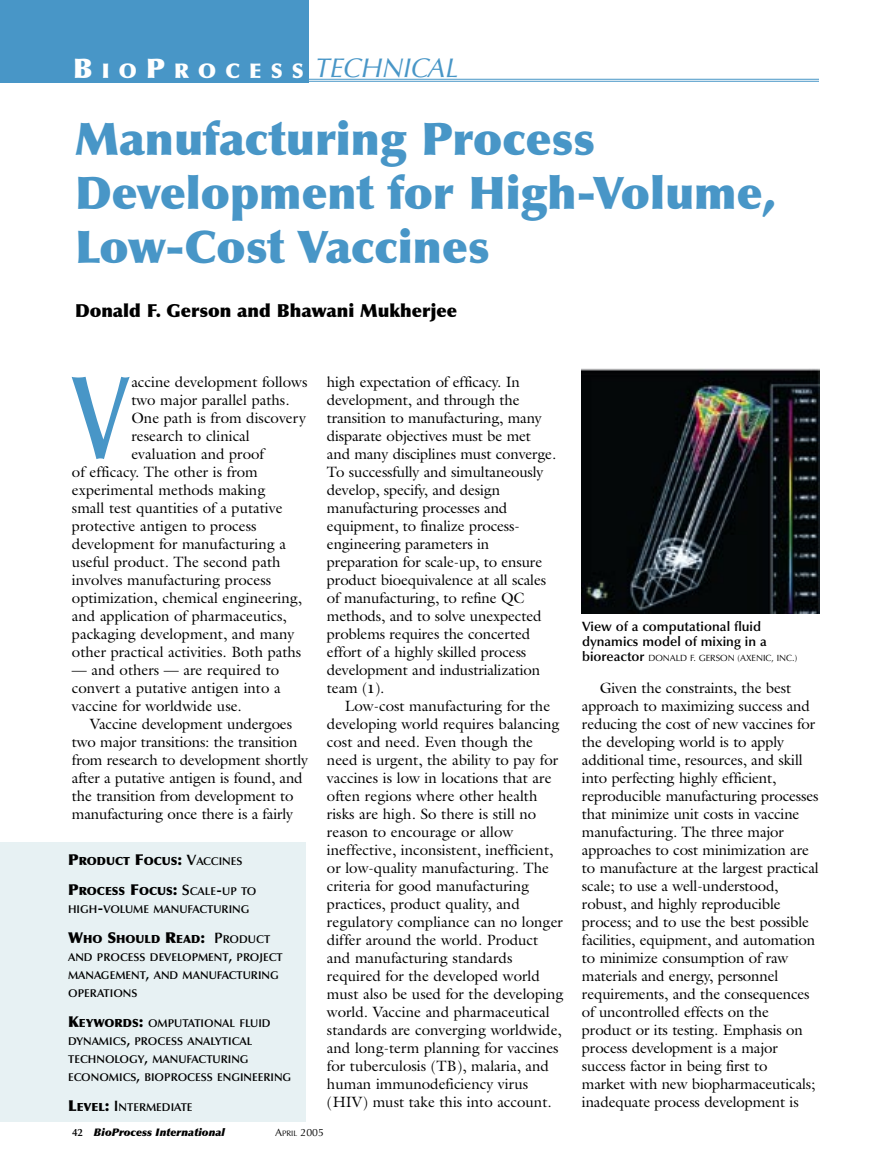
<style>
.page{position:relative;width:891px;height:1168px;background:#fff}
.page>*{position:absolute;margin:0;border:0;box-sizing:border-box;transform-origin:0 0}
.Body_1_w_dropcap{font:600 120px "Optima";color:#4896c7;scale:.75 1}
.t1{font:900 45px/54px "Optima";color:#4896c7}
.t2{font:italic 27px "Optima";color:#4896c7}
.t3{font:900 20.25px "Optima";letter-spacing:.455em;color:#fff}
.Byline{font:900 18px "Optima";color:#000}
.Body_w_indent{font:15px/18px "Galliard";letter-spacing:-.01em;color:#000}
.Body_1_w_dropcap-2{font:15px/18px "Galliard";color:#000;text-align:justify}
.Caption__Photo{font:600 13.5px/15px "Optima";color:#000}
.Focus{font:600 11.25px/18px "Optima";color:#000}
.Focus-2{font:900 11.25px "Optima";color:#000}
.t4{font:italic 900 10.5px "Optima";color:#000}
.t5{font:10.5px "Optima";color:#000}
.Caption__Photo-2{font:9px "Optima";color:#000}
.s1{font-size:27px}
.s2{font-size:15px}
.s3{font-weight:600;font-size:15px}
.s4{font-weight:600}
.s5{font-weight:900;font-size:15px}
.s6{font-weight:900}
.s7{font-weight:700;font-size:12px}
.s8{font-weight:600;font-style:normal}
.s9{font-size:7.8px}
.s10{font-weight:600;font-size:13.5px}
</style>
<div class="page">
<div style="left:0;top:0;width:308px;height:82px;background:#4896c7"></div>
<hr style="left:308px;top:79px;width:511px;height:1px;background:#4896c7">
<hr style="left:308px;top:81px;width:511px;height:1px;background:#4896c7">
<div style="left:0;top:842px;width:305px;height:279px;background:#e7f1f3"></div>
<img style="left:581px;top:368px;width:238px;height:246px">
<p class="t3" style="left:73px;top:59px;width:232px"><span class="s1">B</span>IO<span class="s1">P</span>ROCESS</p>
<p class="t2" style="left:314px;top:52px;width:146px">TECHNICAL</p>
<p class="t1" style="left:75px;top:112px;width:702px">Manufacturing Process<br>Development for High-Volume,<br>Low-Cost Vaccines</p>
<p class="Byline" style="left:75px;top:300px;width:384px">Donald F. Gerson and Bhawani Mukherjee</p>
<p class="Body_1_w_dropcap" style="left:72px;top:349px;width:77px">V</p>
<p class="Body_1_w_dropcap-2" style="left:131px;top:373px;width:178px">accine development follows</p>
<p class="Body_1_w_dropcap-2" style="left:131px;top:391px;width:160px">two major parallel paths.</p>
<p class="Body_1_w_dropcap-2" style="left:131px;top:409px;width:176px">One path is from discovery</p>
<p class="Body_1_w_dropcap-2" style="left:131px;top:427px;width:120px">research to clinical</p>
<p class="Body_1_w_dropcap-2" style="left:131px;top:445px;width:134px">evaluation and proof</p>
<p class="Body_1_w_dropcap-2" style="left:72px;top:463px;width:187px">of efficacy. The other is from</p>
<p class="Body_1_w_dropcap-2" style="left:72px;top:481px;width:195px">experimental methods making</p>
<p class="Body_1_w_dropcap-2" style="left:72px;top:499px;width:212px">small test quantities of a putative</p>
<p class="Body_1_w_dropcap-2" style="left:72px;top:517px;width:186px">protective antigen to process</p>
<p class="Body_1_w_dropcap-2" style="left:72px;top:535px;width:216px">development for manufacturing a</p>
<p class="Body_1_w_dropcap-2" style="left:72px;top:553px;width:210px">useful product. The second path</p>
<p class="Body_1_w_dropcap-2" style="left:72px;top:571px;width:201px">involves manufacturing process</p>
<p class="Body_1_w_dropcap-2" style="left:72px;top:589px;width:232px">optimization, chemical engineering,</p>
<p class="Body_1_w_dropcap-2" style="left:72px;top:607px;width:216px">and application of pharmaceutics,</p>
<p class="Body_1_w_dropcap-2" style="left:72px;top:625px;width:224px">packaging development, and many</p>
<p class="Body_1_w_dropcap-2" style="left:72px;top:643px;width:231px">other practical activities. Both paths</p>
<p class="Body_1_w_dropcap-2" style="left:72px;top:661px;width:210px">— and others — are required to convert a putative antigen into a vaccine for worldwide use.</p>
<p class="Body_w_indent" style="left:72px;top:715px;width:238px;text-indent:18px">Vaccine development undergoes two major transitions: the transition from research to development shortly after a putative antigen is found, and the transition from development to manufacturing once there is a fairly</p>
<p class="Focus-2" style="left:68px;top:854px;width:176px"><span class="s2">P</span>RODUCT <span class="s2">F</span>OCUS<span class="s2">:</span> <span class="s3">V</span><span class="s4">ACCINES</span></p>
<p class="Focus" style="left:68px;top:882px;width:190px"><span class="s5">P</span><span class="s6">ROCESS</span> <span class="s5">F</span><span class="s6">OCUS</span><span class="s5">:</span> <span class="s2">S</span>CALE<span class="s2">-</span>UP TO<br>HIGH<span class="s2">-</span>VOLUME MANUFACTURING</p>
<p class="Focus" style="left:68px;top:930px;width:216px"><span class="s5">W</span><span class="s6">HO</span> <span class="s5">S</span><span class="s6">HOULD</span> <span class="s5">R</span><span class="s6">EAD</span><span class="s5">:</span> <span class="s2">P</span>RODUCT<br>AND PROCESS DEVELOPMENT<span class="s2">,</span> PROJECT<br>MANAGEMENT<span class="s2">,</span> AND MANUFACTURING<br>OPERATIONS</p>
<p class="Focus" style="left:68px;top:1014px;width:225px"><span class="s5">K</span><span class="s6">EYWORDS</span><span class="s5">:</span> OMPUTATIONAL FLUID<br>DYNAMICS<span class="s2">,</span> PROCESS ANALYTICAL<br>TECHNOLOGY<span class="s2">,</span> MANUFACTURING<br>ECONOMICS<span class="s2">,</span> BIOPROCESS ENGINEERING</p>
<p class="Focus" style="left:68px;top:1098px;width:126px"><span class="s5">L</span><span class="s6">EVEL</span><span class="s5">:</span> <span class="s2">I</span>NTERMEDIATE</p>
<p class="Body_w_indent" style="left:327px;top:373px;width:231px">high expectation of efficacy. In development, and through the transition to manufacturing, many disparate objectives must be met and many disciplines must converge.<br>To successfully and simultaneously develop, specify, and design manufacturing processes and equipment, to finalize process&shy;engineering parameters in preparation for scale-up, to ensure product bioequivalence at all scales of manufacturing, to refine QC methods, and to solve unexpected problems requires the concerted effort of a highly skilled process development and industrialization team (<span class="s7">1</span>).</p>
<p class="Body_w_indent" style="left:327px;top:697px;width:238px;text-indent:18px">Low-cost manufacturing for the developing world requires balancing cost and need. Even though the need is urgent, the ability to pay for vaccines is low in locations that are often regions where other health risks are high. So there is still no reason to encourage or allow ineffective, inconsistent, inefficient, or low-quality manufacturing. The criteria for good manufacturing practices, product quality, and regulatory compliance can no longer differ around the world. Product and manufacturing standards required for the developed world must also be used for the developing world. Vaccine and pharmaceutical standards are converging worldwide, and long-term planning for vaccines for tuberculosis (TB), malaria, and human immunodeficiency virus (HIV) must take this into account.</p>
<p class="t4" style="left:72px;top:1126px;width:155px"><span class="s8">42</span> BioProcess International</p>
<p class="t5" style="left:275px;top:1126px;width:50px">A<span class="s9">PRIL</span> 2005</p>
<p class="Caption__Photo" style="left:582px;top:619px;width:186px">View of a computational fluid dynamics model of mixing in a</p>
<p class="Caption__Photo-2" style="left:582px;top:653px;width:217px"><span class="s10">bioreactor</span> DONALD F. GERSON (AXENIC, INC.)</p>
<p class="Body_w_indent" style="left:582px;top:679px;width:238px;text-indent:18px">Given the constraints, the best approach to maximizing success and reducing the cost of new vaccines for the developing world is to apply additional time, resources, and skill into perfecting highly efficient, reproducible manufacturing processes that minimize unit costs in vaccine manufacturing. The three major approaches to cost minimization are to manufacture at the largest practical scale; to use a well-understood, robust, and highly reproducible process; and to use the best possible facilities, equipment, and automation to minimize consumption of raw materials and energy, personnel requirements, and the consequences of uncontrolled effects on the product or its testing. Emphasis on process development is a major success factor in being first to<br>market with new biopharmaceuticals; inadequate process development is</p>
</div>
